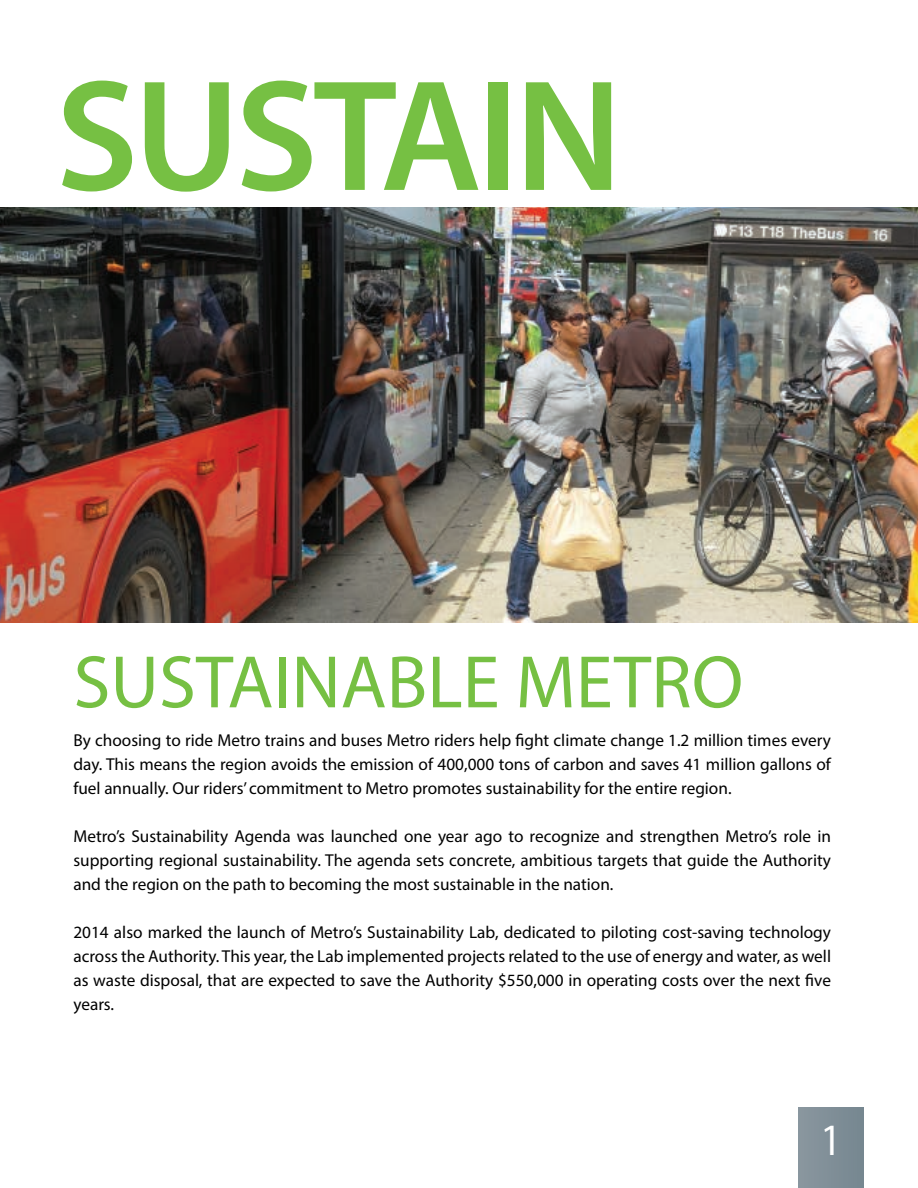
<style>
.page{position:relative;width:918px;height:1188px;background:#fff}
.page>*{position:absolute;margin:0;border:0;box-sizing:border-box;transform-origin:0 0}
.t1{font:600 159.6px "Myriad Pro";letter-spacing:-.03em;color:#76c043}
.t2{font:75px "Myriad Pro";color:#76c043}
.t3{font:condensed 45px "Myriad Pro";color:#fff}
.t4{font:17.25px/24px "Myriad Pro";color:#000;text-align:justify}
</style>
<div class="page">
<img style="left:1px;top:208px;width:917px;height:415px">
<img style="left:0;top:208px;width:1px;height:575px">
<div style="left:798px;top:1107px;width:66px;height:81px;background:#7f8e97"></div>
<h1 class="t1" style="left:56px;top:35px;width:568px">SUSTAIN</h1>
<h2 class="t2" style="left:73px;top:636px;width:671px">SUSTAINABLE METRO</h2>
<p class="t4" style="left:73px;top:728px;width:759px">By choosing to ride Metro trains and buses Metro riders help fight climate change 1.2 million times every day. This means the region avoids the emission of 400,000 tons of carbon and saves 41 million gallons of fuel annually. Our riders’ commitment to Metro promotes sustainability for the entire region.</p>
<p class="t4" style="left:73px;top:824px;width:759px">Metro’s Sustainability Agenda was launched one year ago to recognize and strengthen Metro’s role in supporting regional sustainability. The agenda sets concrete, ambitious targets that guide the Authority and the region on the path to becoming the most sustainable in the nation.</p>
<p class="t4" style="left:73px;top:920px;width:759px">2014 also marked the launch of Metro’s Sustainability Lab, dedicated to piloting cost-saving technology across the Authority. This year, the Lab implemented projects related to the use of energy and water, as well as waste disposal, that are expected to save the Authority $550,000 in operating costs over the next five years.</p>
<h3 class="t3" style="left:822px;top:1113px;width:19px">1</h3>
</div>
